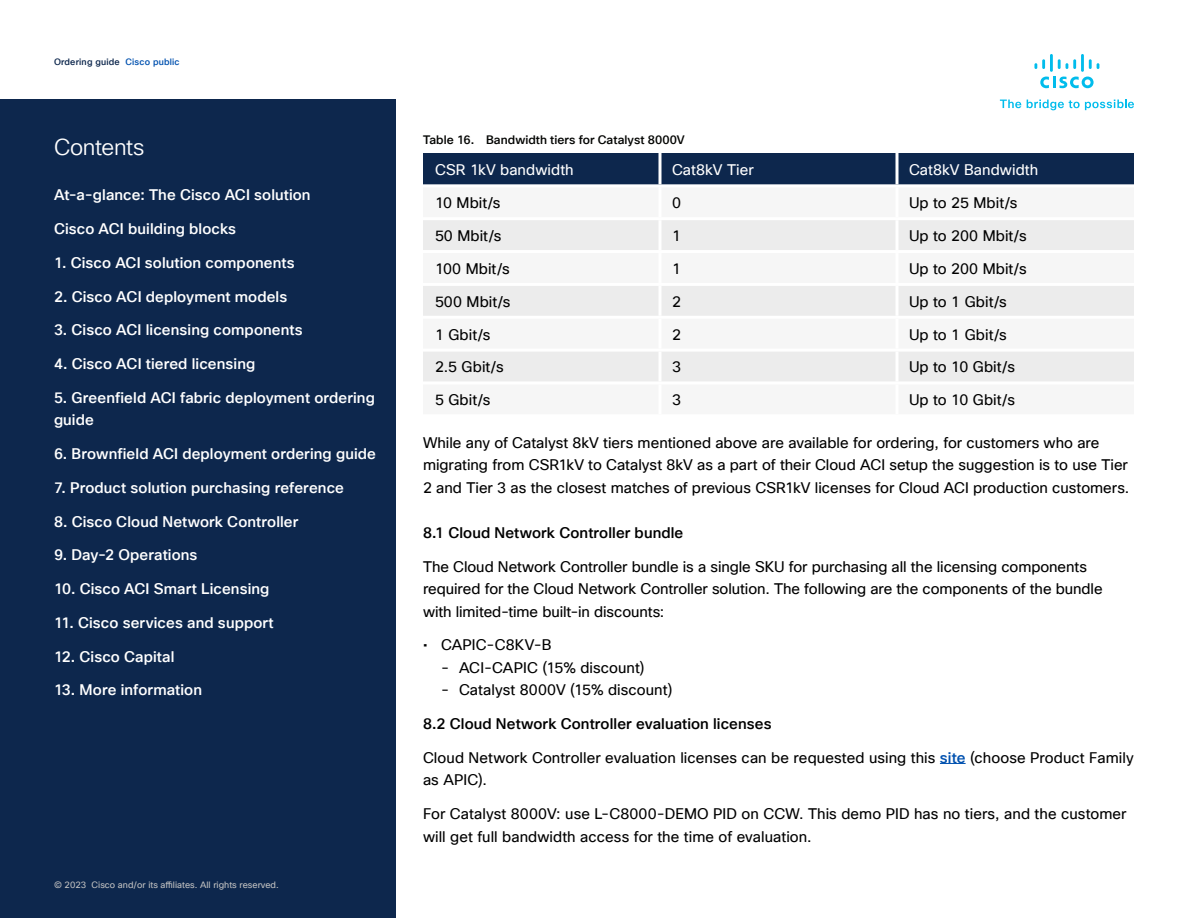
<style>
.page{position:relative;width:1188px;height:918px;background:#fff}
.page>*{position:absolute;margin:0;border:0;box-sizing:border-box;transform-origin:0 0}
.t1{font:22.5px "Cisco Sans TT Light";letter-spacing:-.02em;color:#fff}
.Body{font:15px/22.5px "Cisco Sans TT";color:#000}
.t2{font:500 15px/22.5px "Cisco Sans TT";letter-spacing:.005em;color:#fff}
.Table_Body{font:15px "Cisco Sans TT";letter-spacing:.005em;color:#000}
.Caption_Title{font:500 15px "Cisco Sans TT";letter-spacing:.005em;color:#000}
.Table_Title{font:15px "Cisco Sans TT";letter-spacing:.005em;color:#fff}
.Figure_caption{font:500 12px "Cisco Sans TT";letter-spacing:.005em;color:#040503}
.t3{font:9px "Cisco Sans TT";color:#c1c1c1}
.t4{font:500 9px "Cisco Sans TT";letter-spacing:.02em;color:#0d274d}
.s1{color:#0051af}
.s2{font-weight:500;color:#0051af}
</style>
<div class="page">
<svg style="left:1000px;top:100px;width:21px;height:8px"></svg>
<svg style="left:1027px;top:100px;width:107px;height:10px"></svg>
<svg style="left:1040px;top:77px;width:54px;height:11px"></svg>
<svg style="left:1089px;top:59px;width:10px;height:10px"></svg>
<hr style="left:1081px;top:54px;width:3px;height:18px;background:#01bcec">
<svg style="left:1058px;top:59px;width:18px;height:10px"></svg>
<hr style="left:1050px;top:54px;width:3px;height:18px;background:#01bcec">
<svg style="left:1034px;top:59px;width:11px;height:10px"></svg>
<div style="left:0;top:99px;width:396px;height:819px;background:#0d274d"></div>
<svg style="left:940px;top:763px;width:26px;height:1px"></svg>
<div style="left:423px;top:153px;width:711px;height:31px;background:#0d274d"></div>
<svg style="left:423px;top:220px;width:711px;height:161px;fill:#ececec"></svg>
<hr style="left:423px;top:250px;width:237px;height:3px;background:#fff">
<hr style="left:660px;top:250px;width:237px;height:3px;background:#fff">
<hr style="left:897px;top:250px;width:237px;height:3px;background:#fff">
<hr style="left:423px;top:283px;width:237px;height:3px;background:#fff">
<hr style="left:660px;top:283px;width:237px;height:3px;background:#fff">
<hr style="left:897px;top:283px;width:237px;height:3px;background:#fff">
<hr style="left:423px;top:316px;width:237px;height:3px;background:#fff">
<hr style="left:660px;top:316px;width:237px;height:3px;background:#fff">
<hr style="left:897px;top:316px;width:237px;height:3px;background:#fff">
<hr style="left:423px;top:349px;width:237px;height:3px;background:#fff">
<hr style="left:660px;top:349px;width:237px;height:3px;background:#fff">
<hr style="left:897px;top:349px;width:237px;height:3px;background:#fff">
<svg style="left:658px;top:153px;width:4px;height:31px"></svg>
<hr style="left:896px;top:153px;width:2px;height:31px;background:#fff">
<hr style="left:658px;top:220px;width:4px;height:30px;background:#f8f8f8">
<hr style="left:896px;top:220px;width:2px;height:30px;background:#fff">
<hr style="left:658px;top:253px;width:4px;height:30px;background:#fff">
<hr style="left:896px;top:253px;width:2px;height:30px;background:#fff">
<hr style="left:658px;top:286px;width:4px;height:30px;background:#f8f8f8">
<hr style="left:896px;top:286px;width:2px;height:30px;background:#fff">
<hr style="left:658px;top:319px;width:4px;height:30px;background:#fff">
<hr style="left:896px;top:319px;width:2px;height:30px;background:#fff">
<hr style="left:658px;top:352px;width:4px;height:29px;background:#fff">
<hr style="left:896px;top:352px;width:2px;height:29px;background:#fff">
<p class="t4" style="left:54px;top:56px;width:127px">Ordering guide <span class="s1">Cisco public</span></p>
<h1 class="t1" style="left:54px;top:133px;width:92px">Contents</h1>
<p class="t2" style="left:54px;top:184px;width:258px">At-a-glance: The Cisco ACI solution</p>
<p class="t2" style="left:54px;top:218px;width:184px">Cisco ACI building blocks</p>
<p class="t2" style="left:54px;top:252px;width:242px">1. Cisco ACI solution components</p>
<p class="t2" style="left:54px;top:285px;width:235px">2. Cisco ACI deployment models</p>
<p class="t2" style="left:54px;top:319px;width:250px">3. Cisco ACI licensing components</p>
<p class="t2" style="left:54px;top:353px;width:203px">4. Cisco ACI tiered licensing</p>
<p class="t2" style="left:54px;top:387px;width:322px">5. Greenfield ACI fabric deployment ordering guide</p>
<p class="t2" style="left:54px;top:443px;width:323px">6. Brownfield ACI deployment ordering guide</p>
<p class="t2" style="left:54px;top:477px;width:292px">7. Product solution purchasing reference</p>
<p class="t2" style="left:54px;top:510px;width:246px">8. Cisco Cloud Network Controller</p>
<p class="t2" style="left:54px;top:544px;width:145px">9. Day-2 Operations</p>
<p class="t2" style="left:54px;top:578px;width:217px">10. Cisco ACI Smart Licensing</p>
<p class="t2" style="left:54px;top:612px;width:221px">11. Cisco services and support</p>
<p class="t2" style="left:54px;top:645px;width:122px">12. Cisco Capital</p>
<p class="t2" style="left:54px;top:679px;width:150px">13. More information</p>
<p class="t3" style="left:54px;top:879px;width:226px">© 2023 Cisco and/or its affiliates. All rights reserved.</p>
<p class="Figure_caption" style="left:423px;top:132px;width:263px">Table 16. Bandwidth tiers for Catalyst 8000V</p>
<p class="Table_Title" style="left:435px;top:160px;width:140px">CSR 1kV bandwidth</p>
<p class="Table_Title" style="left:672px;top:160px;width:83px">Cat8kV Tier</p>
<p class="Table_Title" style="left:909px;top:160px;width:131px">Cat8kV Bandwidth</p>
<p class="Table_Body" style="left:435px;top:193px;width:67px">10 Mbit/s</p>
<p class="Table_Body" style="left:672px;top:193px;width:10px">0</p>
<p class="Table_Body" style="left:909px;top:193px;width:110px">Up to 25 Mbit/s</p>
<p class="Table_Body" style="left:435px;top:226px;width:68px">50 Mbit/s</p>
<p class="Table_Body" style="left:672px;top:226px;width:10px">1</p>
<p class="Table_Body" style="left:909px;top:226px;width:119px">Up to 200 Mbit/s</p>
<p class="Table_Body" style="left:435px;top:259px;width:76px">100 Mbit/s</p>
<p class="Table_Body" style="left:672px;top:259px;width:10px">1</p>
<p class="Table_Body" style="left:909px;top:259px;width:119px">Up to 200 Mbit/s</p>
<p class="Table_Body" style="left:435px;top:292px;width:77px">500 Mbit/s</p>
<p class="Table_Body" style="left:672px;top:292px;width:10px">2</p>
<p class="Table_Body" style="left:909px;top:292px;width:99px">Up to 1 Gbit/s</p>
<p class="Table_Body" style="left:435px;top:325px;width:57px">1 Gbit/s</p>
<p class="Table_Body" style="left:672px;top:325px;width:10px">2</p>
<p class="Table_Body" style="left:909px;top:325px;width:99px">Up to 1 Gbit/s</p>
<p class="Table_Body" style="left:435px;top:357px;width:70px">2.5 Gbit/s</p>
<p class="Table_Body" style="left:672px;top:357px;width:10px">3</p>
<p class="Table_Body" style="left:909px;top:357px;width:107px">Up to 10 Gbit/s</p>
<p class="Table_Body" style="left:435px;top:390px;width:57px">5 Gbit/s</p>
<p class="Table_Body" style="left:672px;top:390px;width:10px">3</p>
<p class="Table_Body" style="left:909px;top:390px;width:107px">Up to 10 Gbit/s</p>
<p class="Body" style="left:423px;top:432px;width:708px">While any of Catalyst 8kV tiers mentioned above are available for ordering, for customers who are migrating from CSR1kV to Catalyst 8kV as a part of their Cloud ACI setup the suggestion is to use Tier<br>2 and Tier 3 as the closest matches of previous CSR1kV licenses for Cloud ACI production customers.</p>
<p class="Caption_Title" style="left:423px;top:523px;width:262px">8.1 Cloud Network Controller bundle</p>
<p class="Body" style="left:423px;top:555px;width:681px">The Cloud Network Controller bundle is a single SKU for purchasing all the licensing components required for the Cloud Network Controller solution. The following are the components of the bundle with limited-time built-in discounts:</p>
<p class="Body" style="left:423px;top:634px;width:130px">• CAPIC-C8KV-B</p>
<p class="Body" style="left:441px;top:657px;width:205px">- ACI-CAPIC (15% discount)</p>
<p class="Body" style="left:441px;top:679px;width:233px">- Catalyst 8000V (15% discount)</p>
<p class="Caption_Title" style="left:423px;top:714px;width:350px">8.2 Cloud Network Controller evaluation licenses</p>
<p class="Body" style="left:423px;top:747px;width:712px">Cloud Network Controller evaluation licenses can be requested using this <span class="s2">site</span> (choose Product Family as APIC).</p>
<p class="Body" style="left:423px;top:803px;width:705px">For Catalyst 8000V: use L-C8000-DEMO PID on CCW. This demo PID has no tiers, and the customer will get full bandwidth access for the time of evaluation.</p>
</div>
